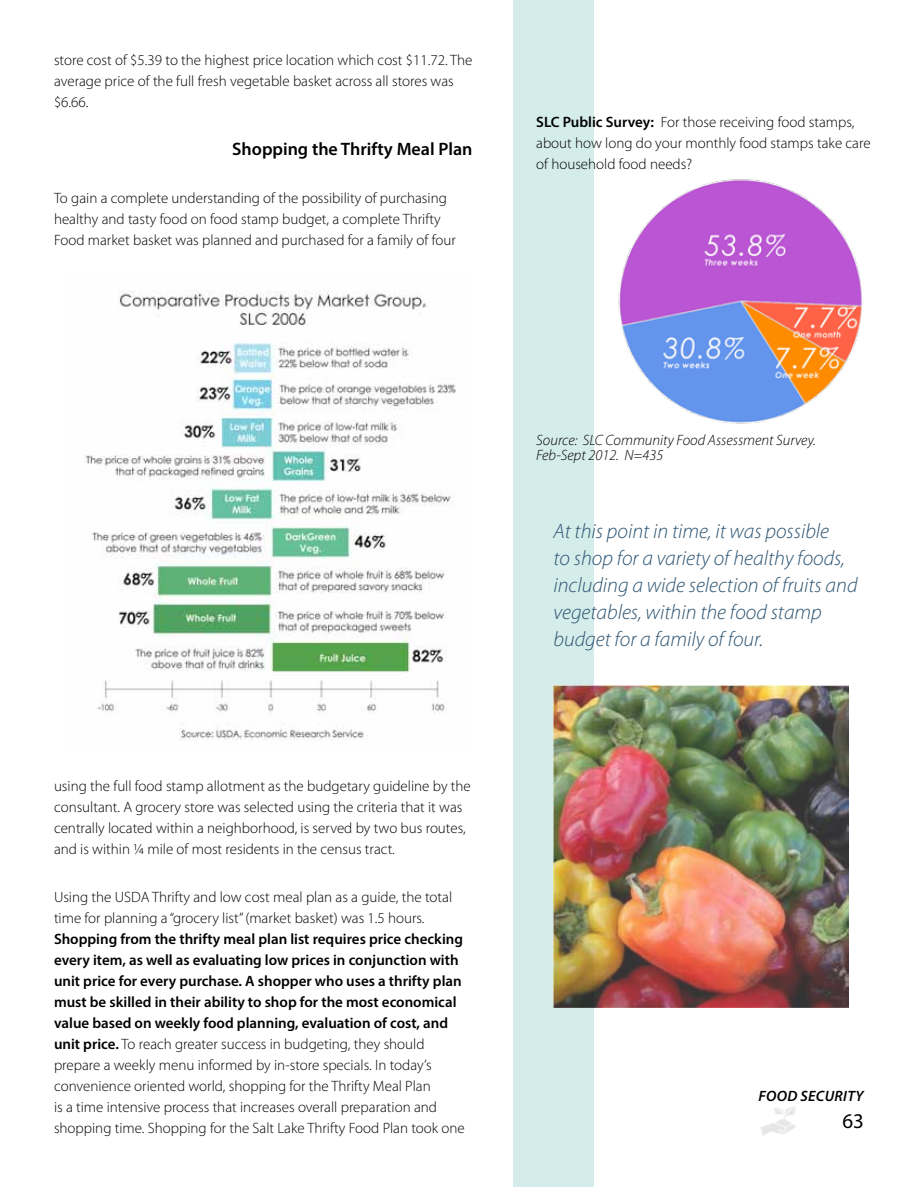
<style>
.page{position:relative;width:918px;height:1188px;background:#fff}
.page>*{position:absolute;margin:0;border:0;box-sizing:border-box;transform-origin:0 0}
.t1{font:italic 300 21px/27px "Myriad Pro";color:#2d5471}
.t2{font:21px "Myriad Pro";color:#000}
.t3{font:600 18px "Myriad Pro";color:#000}
.t4{font:300 15px/21px "Myriad Pro";color:#000}
.t5{font:600 15px/21px "Myriad Pro";color:#000}
.t6{font:italic 300 15px/15px "Myriad Pro";color:#000}
.t7{font:italic 600 15px "Myriad Pro";letter-spacing:.02em;color:#000}
.s1{font-weight:600}
.s2{font-weight:300}
</style>
<div class="page">
<div style="left:513px;top:0;width:81px;height:1187px;background:#d1ebe8"></div>
<img style="left:83px;top:290px;width:373px;height:451px">
<img style="left:761px;top:1107px;width:35px;height:29px">
<img style="left:618px;top:179px;width:244px;height:245px">
<img style="left:554px;top:685px;width:294px;height:323px">
<p class="t4" style="left:54px;top:50px;width:420px">store cost of $5.39 to the highest price location which cost $11.72. The average price of the full fresh vegetable basket across all stores was $6.66.</p>
<p class="t3" style="left:232px;top:138px;width:242px">Shopping the Thrifty Meal Plan</p>
<p class="t4" style="left:54px;top:188px;width:403px">To gain a complete understanding of the possibility of purchasing healthy and tasty food on food stamp budget, a complete Thrifty<br>Food market basket was planned and purchased for a family of four</p>
<p class="t4" style="left:536px;top:111px;width:336px"><span class="s1">SLC Public Survey:</span> For those receiving food stamps, about how long do your monthly food stamps take care of household food needs?</p>
<p class="t4" style="left:54px;top:776px;width:418px">using the full food stamp allotment as the budgetary guideline by the consultant. A grocery store was selected using the criteria that it was centrally located within a neighborhood, is served by two bus routes, and is within ¼ mile of most residents in the census tract.</p>
<p class="t4" style="left:54px;top:887px;width:400px">Using the USDA Thrifty and low cost meal plan as a guide, the total time for planning a “grocery list” (market basket) was 1.5 hours.</p>
<p class="t5" style="left:54px;top:928px;width:412px">Shopping from the thrifty meal plan list requires price checking every item, as well as evaluating low prices in conjunction with unit price for every purchase. A shopper who uses a thrifty plan must be skilled in their ability to shop for the most economical value based on weekly food planning, evaluation of cost, and unit price. <span class="s2">To reach greater success in budgeting, they should prepare a weekly menu informed by in-store specials. In today’s convenience oriented world, shopping for the Thrifty Meal Plan<br>is a time intensive process that increases overall preparation and shopping time. Shopping for the Salt Lake Thrifty Food Plan took one</span></p>
<p class="t6" style="left:536px;top:432px;width:281px">Source: SLC Community Food Assessment Survey.<br>Feb-Sept 2012. N=435</p>
<h1 class="t1" style="left:554px;top:518px;width:306px">At this point in time, it was possible<br>to shop for a variety of healthy foods, including a wide selection of fruits and vegetables, within the food stamp budget for a family of four.</h1>
<p class="t7" style="left:759px;top:1086px;width:107px">FOOD SECURITY</p>
<h1 class="t2" style="left:842px;top:1108px;width:23px">63</h1>
</div>
